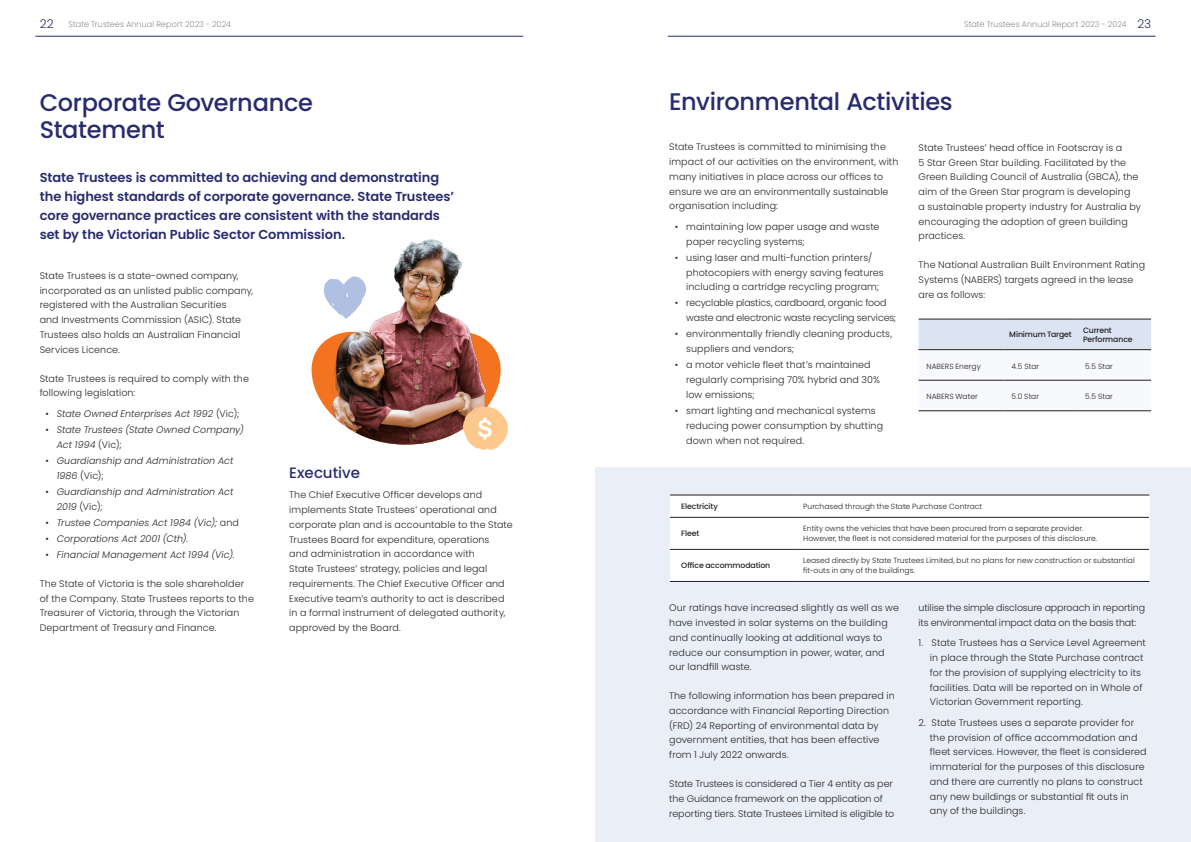
<style>
.page{position:relative;width:1191px;height:842px;background:#fff}
.page>*{position:absolute;margin:0;border:0;box-sizing:border-box;transform-origin:0 0}
.Headers{font:500 24px/27px "Poppins";letter-spacing:-.01em;color:#282c6f}
.Headers_-_Paragraph{font:500 15px "Poppins";color:#282c6f}
.Intro_Text{font:600 13px/19px "Poppins";letter-spacing:-.005em;color:#282c6f}
.Body_Text{font:300 9.5px/14.8px "Poppins";letter-spacing:.01em;color:#282526}
.t1{font:italic 300 9.5px/14.8px "Poppins";letter-spacing:.01em;color:#282526}
.Body_Text-2{font:300 9.5px/14.8px "Poppins";letter-spacing:-.015em;color:#282526}
.t2{font:200 8px "Poppins";letter-spacing:.015em;color:#57585a}
.TableHeader{font:500 7.8px/9px "Poppins";letter-spacing:-.015em;color:#231f20}
.TableCopy{font:300 7.5px/10px "Poppins";letter-spacing:.01em;color:#231f20}
.s1{font-weight:300;font-size:12px;color:#282c6f}
.s2{font-style:normal}
</style>
<div class="page">
<img style="left:324px;top:239px;width:146px;height:93px">
<img style="left:311px;top:332px;width:197px;height:118px">
<div style="left:595px;top:468px;width:596px;height:374px;background:#eaeef7"></div>
<div style="left:670px;top:496px;width:479px;height:84px;background:#fff"></div>
<svg style="left:1149px;top:495px;width:1px;height:22px"></svg>
<hr style="left:1149px;top:517px;width:1px;height:32px;background:#fff">
<hr style="left:1149px;top:549px;width:1px;height:32px;background:#fff">
<hr style="left:670px;top:495px;width:124px;height:1px;background:#231f20">
<hr style="left:794px;top:495px;width:355px;height:1px;background:#231f20">
<hr style="left:670px;top:517px;width:124px;height:1px;background:#231f20">
<hr style="left:794px;top:517px;width:355px;height:1px;background:#231f20">
<hr style="left:670px;top:549px;width:124px;height:1px;background:#231f20">
<hr style="left:794px;top:549px;width:355px;height:1px;background:#231f20">
<hr style="left:670px;top:581px;width:124px;height:1px;background:#231f20">
<hr style="left:794px;top:581px;width:355px;height:1px;background:#231f20">
<svg style="left:918px;top:320px;width:233px;height:60px"></svg>
<hr style="left:918px;top:380px;width:85px;height:1px;background:#231f20">
<hr style="left:1003px;top:380px;width:74px;height:1px;background:#231f20">
<hr style="left:1077px;top:380px;width:74px;height:1px;background:#231f20">
<hr style="left:918px;top:410px;width:85px;height:1px;background:#231f20">
<hr style="left:1003px;top:410px;width:74px;height:1px;background:#231f20">
<hr style="left:1077px;top:410px;width:74px;height:1px;background:#231f20">
<hr style="left:918px;top:319px;width:85px;height:1px;background:#231f20">
<hr style="left:1003px;top:319px;width:74px;height:1px;background:#231f20">
<hr style="left:1077px;top:319px;width:74px;height:1px;background:#231f20">
<hr style="left:918px;top:349px;width:85px;height:1px;background:#231f20">
<hr style="left:1003px;top:349px;width:74px;height:1px;background:#231f20">
<hr style="left:1077px;top:349px;width:74px;height:1px;background:#231f20">
<hr style="left:35px;top:36px;width:488px;height:1px;background:#282c6f">
<hr style="left:668px;top:36px;width:487px;height:1px;background:#282c6f">
<p class="t2" style="left:40px;top:20px;width:193px"><span class="s1">22</span> State Trustees Annual Report 2023 - 2024</p>
<p class="t2" style="left:964px;top:20px;width:189px">State Trustees Annual Report 2023 - 2024 <span class="s1">23</span></p>
<p class="Headers" style="left:40px;top:89px;width:275px">Corporate Governance<br>Statement</p>
<p class="Intro_Text" style="left:40px;top:168px;width:416px">State Trustees is committed to achieving and demonstrating the highest standards of corporate governance. State Trustees’ core governance practices are consistent with the standards set by the Victorian Public Sector Commission.</p>
<p class="Body_Text" style="left:40px;top:268px;width:215px">State Trustees is a state-owned company, incorporated as an unlisted public company, registered with the Australian Securities<br>and Investments Commission (ASIC). State Trustees also holds an Australian Financial Services Licence.</p>
<p class="Body_Text" style="left:40px;top:371px;width:211px">State Trustees is required to comply with the following legislation:</p>
<p class="t1" style="left:45px;top:406px;width:195px"><span class="s2">•</span> State Owned Enterprises Act 1992 <span class="s2">(Vic);</span></p>
<p class="t1" style="left:57px;top:422px;width:188px;text-indent:-11px"><span class="s2">•</span> State Trustees (State Owned Company)<br>Act 1994 <span class="s2">(Vic);</span></p>
<p class="t1" style="left:57px;top:453px;width:178px;text-indent:-11px"><span class="s2">•</span> Guardianship and Administration Act<br>1986 <span class="s2">(Vic);</span></p>
<p class="t1" style="left:57px;top:484px;width:178px;text-indent:-11px"><span class="s2">•</span> Guardianship and Administration Act<br>2019 <span class="s2">(Vic);</span></p>
<p class="t1" style="left:45px;top:515px;width:195px"><span class="s2">•</span> Trustee Companies Act 1984 (Vic); <span class="s2">and</span></p>
<p class="t1" style="left:45px;top:531px;width:144px"><span class="s2">•</span> Corporations Act 2001 (Cth)<span class="s2">.</span></p>
<p class="t1" style="left:45px;top:547px;width:190px"><span class="s2">•</span> Financial Management Act 1994 (Vic)<span class="s2">.</span></p>
<p class="Body_Text" style="left:40px;top:576px;width:216px">The State of Victoria is the sole shareholder of the Company. State Trustees reports to the Treasurer of Victoria, through the Victorian Department of Treasury and Finance.</p>
<p class="Headers_-_Paragraph" style="left:289px;top:464px;width:72px">Executive</p>
<p class="Body_Text" style="left:289px;top:488px;width:225px">The Chief Executive Officer develops and implements State Trustees’ operational and corporate plan and is accountable to the State Trustees Board for expenditure, operations<br>and administration in accordance with<br>State Trustees’ strategy, policies and legal requirements. The Chief Executive Officer and Executive team’s authority to act is described in a formal instrument of delegated authority, approved by the Board.</p>
<p class="Headers" style="left:669px;top:88px;width:285px">Environmental Activities</p>
<p class="Body_Text" style="left:669px;top:140px;width:231px">State Trustees is committed to minimising the impact of our activities on the environment, with many initiatives in place across our offices to ensure we are an environmentally sustainable organisation including:</p>
<p class="Body_Text" style="left:686px;top:219px;width:195px;text-indent:-11px">• maintaining low paper usage and waste paper recycling systems;</p>
<p class="Body_Text" style="left:686px;top:250px;width:199px;text-indent:-11px">• using laser and multi-function printers/ photocopiers with energy saving features including a cartridge recycling program;</p>
<p class="Body_Text-2" style="left:686px;top:296px;width:211px;text-indent:-11px">• recyclable plastics, cardboard, organic food waste and electronic waste recycling services;</p>
<p class="Body_Text" style="left:686px;top:327px;width:207px;text-indent:-11px">• environmentally friendly cleaning products, suppliers and vendors;</p>
<p class="Body_Text" style="left:686px;top:358px;width:195px;text-indent:-11px">• a motor vehicle fleet that’s maintained regularly comprising 70% hybrid and 30% low emissions;</p>
<p class="Body_Text" style="left:686px;top:403px;width:198px;text-indent:-11px">• smart lighting and mechanical systems reducing power consumption by shutting down when not required.</p>
<p class="Body_Text" style="left:918px;top:140px;width:224px">State Trustees’ head office in Footscray is a<br>5 Star Green Star building. Facilitated by the Green Building Council of Australia (GBCA), the aim of the Green Star program is developing<br>a sustainable property industry for Australia by encouraging the adoption of green building practices.</p>
<p class="Body_Text" style="left:918px;top:258px;width:228px">The National Australian Built Environment Rating<br>Systems (NABERS) targets agreed in the lease are as follows:</p>
<p class="TableHeader" style="left:1009px;top:330px;width:64px">Minimum Target</p>
<p class="TableHeader" style="left:1083px;top:326px;width:51px">Current<br>Performance</p>
<p class="TableCopy" style="left:926px;top:361px;width:56px">NABERS Energy</p>
<p class="TableCopy" style="left:1011px;top:361px;width:29px">4.5 Star</p>
<p class="TableCopy" style="left:1085px;top:361px;width:29px">5.5 Star</p>
<p class="TableCopy" style="left:926px;top:392px;width:53px">NABERS Water</p>
<p class="TableCopy" style="left:1011px;top:392px;width:29px">5.0 Star</p>
<p class="TableCopy" style="left:1085px;top:392px;width:29px">5.5 Star</p>
<p class="TableHeader" style="left:681px;top:502px;width:38px">Electricity</p>
<p class="TableCopy" style="left:803px;top:501px;width:180px">Purchased through the State Purchase Contract</p>
<p class="TableHeader" style="left:681px;top:529px;width:20px">Fleet</p>
<p class="TableCopy" style="left:803px;top:523px;width:295px">Entity owns the vehicles that have been procured from a separate provider.<br>However, the fleet is not considered material for the purposes of this disclosure.</p>
<p class="TableHeader" style="left:681px;top:561px;width:90px">Office accommodation</p>
<p class="TableCopy" style="left:803px;top:555px;width:333px">Leased directly by State Trustees Limited, but no plans for new construction or substantial fit-outs in any of the buildings.</p>
<p class="Body_Text" style="left:669px;top:601px;width:231px">Our ratings have increased slightly as well as we have invested in solar systems on the building and continually looking at additional ways to reduce our consumption in power, water, and our landfill waste.</p>
<p class="Body_Text" style="left:669px;top:688px;width:227px">The following information has been prepared in accordance with Financial Reporting Direction (FRD) 24 Reporting of environmental data by government entities, that has been effective from 1 July 2022 onwards.</p>
<p class="Body_Text" style="left:669px;top:776px;width:226px">State Trustees is considered a Tier 4 entity as per the Guidance framework on the application of reporting tiers. State Trustees Limited is eligible to</p>
<p class="Body_Text-2" style="left:918px;top:601px;width:228px">utilise the simple disclosure approach in reporting its environmental impact data on the basis that:</p>
<p class="Body_Text" style="left:930px;top:636px;width:217px;text-indent:-11px">1. State Trustees has a Service Level Agreement in place through the State Purchase contract for the provision of supplying electricity to its facilities. Data will be reported on in Whole of Victorian Government reporting.</p>
<p class="Body_Text" style="left:930px;top:715px;width:218px;text-indent:-11px">2. State Trustees uses a separate provider for the provision of office accommodation and fleet services. However, the fleet is considered immaterial for the purposes of this disclosure and there are currently no plans to construct any new buildings or substantial fit outs in any of the buildings.</p>
</div>
